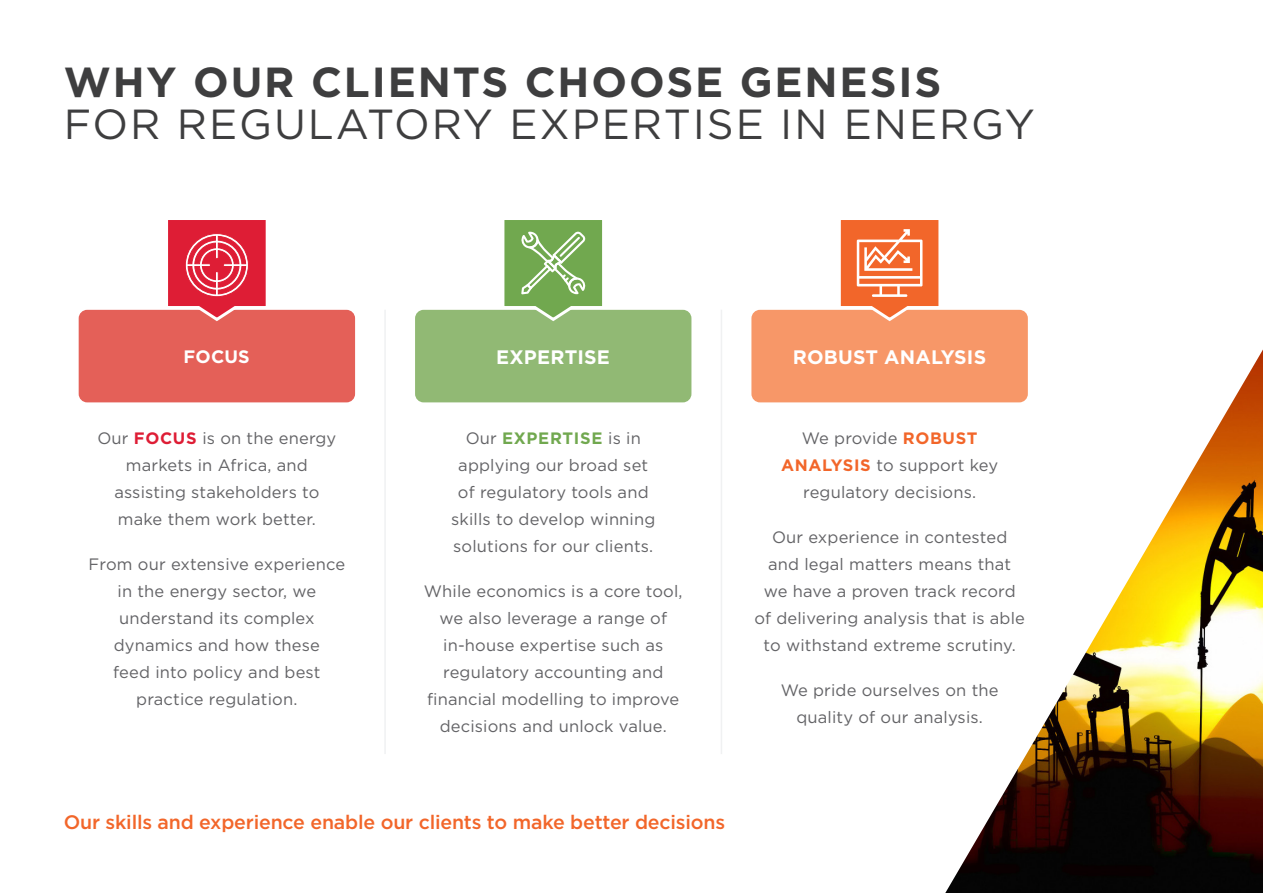
<style>
.page{position:relative;width:1263px;height:893px;background:#fff}
.page>*{position:absolute;margin:0;border:0;box-sizing:border-box;transform-origin:0 0}
.t1{font:42px/42px "Gotham";letter-spacing:.045em;color:#3e3e3f}
.t2{font:500 19.5px "Gotham";letter-spacing:-.01em;color:#f2662a}
.t3{font:700 19.5px "Gotham";letter-spacing:.01em;color:#fff}
.t4{font:700 18px "Gotham";letter-spacing:.01em;color:#fff}
.t5{font:16.5px/27px "Gotham";letter-spacing:.01em;color:#636366;text-align:center}
.s1{font-weight:700}
.s2{font-weight:700;color:#de1d35}
.s3{font-weight:700;color:#71a84f}
.s4{font-weight:700;color:#f2662a}
</style>
<div class="page">
<hr style="left:384px;top:310px;width:2px;height:444px;background:#f0f1f2">
<hr style="left:721px;top:310px;width:1px;height:444px;background:#f0f1f2">
<div style="left:79px;top:310px;width:276px;height:92px;background:#e46058;border-radius:9px"></div>
<svg style="left:164px;top:220px;width:106px;height:101px"></svg>
<div style="left:415px;top:310px;width:276px;height:92px;background:#91b974;border-radius:9px"></div>
<svg style="left:500px;top:220px;width:107px;height:101px"></svg>
<div style="left:751px;top:310px;width:277px;height:92px;background:#f79768;border-radius:9px"></div>
<svg style="left:836px;top:220px;width:107px;height:102px"></svg>
<img style="left:945px;top:349px;width:318px;height:544px">
<p class="t1" style="left:64px;top:61px;width:973px"><span class="s1">WHY OUR CLIENTS CHOOSE GENESIS<br></span>FOR REGULATORY EXPERTISE IN ENERGY</p>
<p class="t4" style="left:184px;top:345px;width:68px">FOCUS</p>
<p class="t3" style="left:496px;top:344px;width:115px">EXPERTISE</p>
<p class="t3" style="left:793px;top:344px;width:195px">ROBUST ANALYSIS</p>
<p class="t5" style="left:97px;top:424px;width:241px">Our <span class="s2">FOCUS</span> is on the energy markets in Africa, and assisting stakeholders to make them work better.</p>
<p class="t5" style="left:89px;top:550px;width:258px">From our extensive experience in the energy sector, we understand its complex dynamics and how these<br>feed into policy and best practice regulation.</p>
<p class="t5" style="left:451px;top:424px;width:206px">Our <span class="s3">EXPERTISE</span> is in applying our broad set of regulatory tools and skills to develop winning solutions for our clients.</p>
<p class="t5" style="left:424px;top:577px;width:260px">While economics is a core tool, we also leverage a range of in-house expertise such as regulatory accounting and financial modelling to improve decisions and unlock value.</p>
<p class="t5" style="left:781px;top:424px;width:218px">We provide <span class="s4">ROBUST<br>ANALYSIS</span> to support key regulatory decisions.</p>
<p class="t5" style="left:754px;top:523px;width:272px">Our experience in contested<br>and legal matters means that we have a proven track record of delivering analysis that is able to withstand extreme scrutiny.</p>
<p class="t5" style="left:781px;top:676px;width:219px">We pride ourselves on the quality of our analysis.</p>
<p class="t2" style="left:64px;top:809px;width:663px">Our skills and experience enable our clients to make better decisions</p>
</div>
